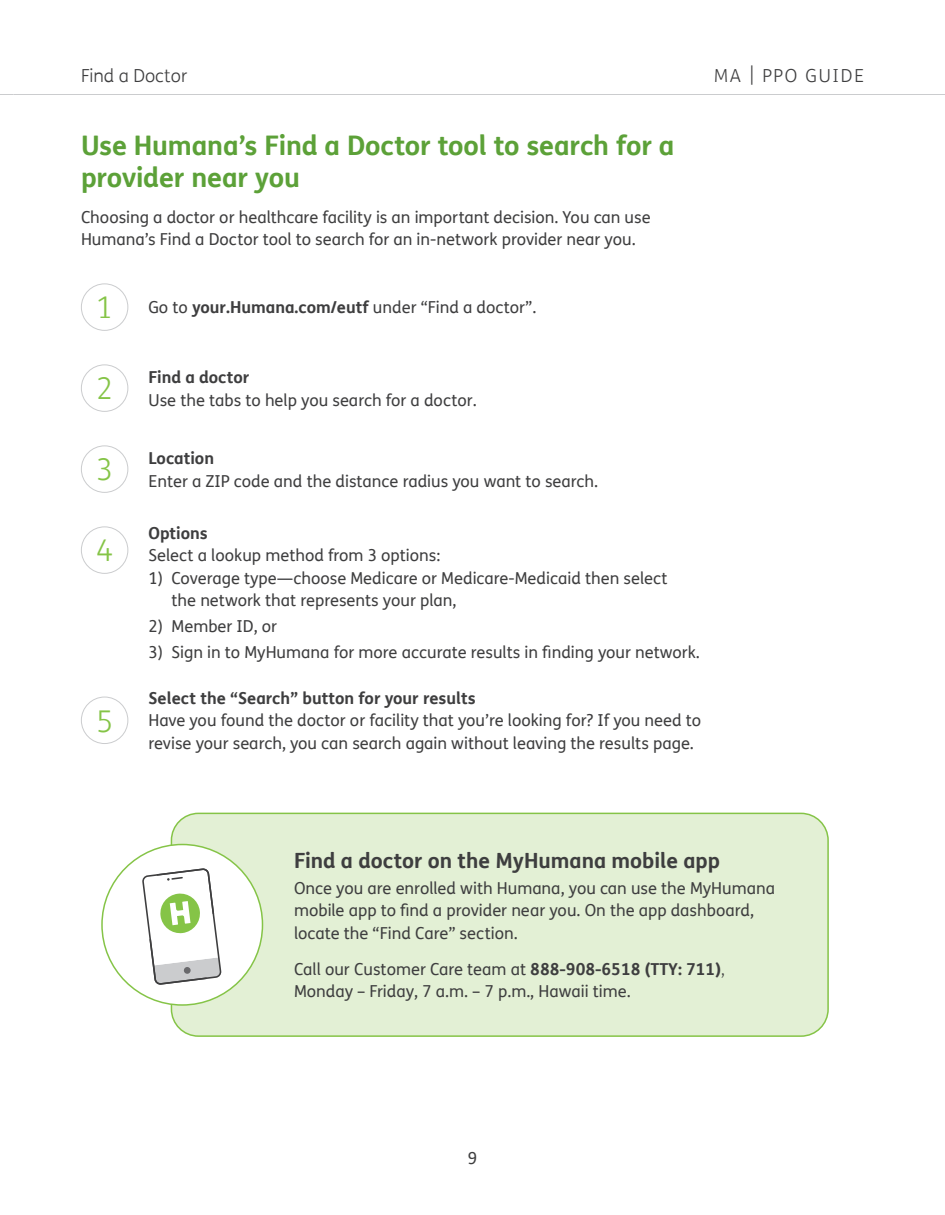
<style>
.page{position:relative;width:945px;height:1215px;background:#fff}
.page>*{position:absolute;margin:0;border:0;box-sizing:border-box;transform-origin:0 0}
.t1{font:300 30px "FS Humana";color:#85c447}
.t2{font:700 27px/31.5px "FS Humana";letter-spacing:-.005em;color:#5ca138}
.t3{font:700 21px "FS Humana";color:#3e3e3f}
.t4{font:300 18px "FS Humana";color:#3e3e3f}
.t5{font:300 18px "FS Humana";letter-spacing:.1em;color:#3e3e3f}
.t6{font:16.5px/22.5px "FS Humana";color:#3e3e3f}
.t7{font:700 16.5px "FS Humana";color:#3e3e3f}
.s1{font-weight:300;font-size:30px;color:#85c447}
.s2{font-weight:700}
.s3{font-weight:300}
</style>
<div class="page">
<svg style="left:0;top:94px;width:14px;height:1px"></svg>
<hr style="left:14px;top:94px;width:931px;height:1px;background:#cbccce">
<div style="left:171px;top:813px;width:657px;height:223px;background:#e3f0d5;border-radius:27px"></div>
<div style="left:171px;top:813px;width:658px;height:224px;border:2px solid #85c447;border-radius:27px"></div>
<div style="left:81px;top:284px;width:47px;height:47px;border:1px solid #cbccce;border-radius:50%"></div>
<div style="left:81px;top:364px;width:47px;height:48px;border:1px solid #cbccce;border-radius:50%"></div>
<div style="left:81px;top:446px;width:47px;height:47px;border:1px solid #cbccce;border-radius:50%"></div>
<div style="left:81px;top:526px;width:47px;height:48px;border:1px solid #cbccce;border-radius:50%"></div>
<div style="left:81px;top:697px;width:47px;height:47px;border:1px solid #cbccce;border-radius:50%"></div>
<div style="left:102px;top:844px;width:160px;height:161px;background:#fff;border-radius:50%"></div>
<svg style="left:142px;top:868px;width:80px;height:117px"></svg>
<p class="t4" style="left:81px;top:64px;width:108px">Find a Doctor</p>
<p class="t5" style="left:714px;top:64px;width:151px">MA | PPO GUIDE</p>
<h2 class="t2" style="left:81px;top:129px;width:595px">Use Humana’s Find a Doctor tool to search for a provider near you</h2>
<p class="t6" style="left:81px;top:205px;width:571px">Choosing a doctor or healthcare facility is an important decision. You can use<br>Humana’s Find a Doctor tool to search for an in-network provider near you.</p>
<p class="t6" style="left:96px;top:296px;width:442px"><span class="s1">1</span> Go to <span class="s2">your.Humana.com/eutf</span> under “Find a doctor”.</p>
<h1 class="t1" style="left:96px;top:368px;width:19px">2</h1>
<h1 class="t1" style="left:96px;top:449px;width:19px">3</h1>
<h1 class="t1" style="left:96px;top:530px;width:19px">4</h1>
<h1 class="t1" style="left:96px;top:701px;width:19px">5</h1>
<p class="t7" style="left:148px;top:364px;width:102px">Find a doctor</p>
<p class="t6" style="left:148px;top:388px;width:330px">Use the tabs to help you search for a doctor.</p>
<p class="t7" style="left:148px;top:445px;width:67px">Location</p>
<p class="t6" style="left:148px;top:469px;width:451px">Enter a ZIP code and the distance radius you want to search.</p>
<p class="t7" style="left:148px;top:520px;width:61px">Options</p>
<p class="t6" style="left:148px;top:544px;width:294px">Select a lookup method from 3 options:</p>
<p class="t6" style="left:172px;top:567px;width:498px;text-indent:-23px">1) Coverage type—choose Medicare or Medicare-Medicaid then select the network that represents your plan,</p>
<p class="t6" style="left:148px;top:615px;width:130px">2) Member ID, or</p>
<p class="t6" style="left:148px;top:641px;width:553px">3) Sign in to MyHumana for more accurate results in finding your network.</p>
<p class="t7" style="left:148px;top:685px;width:329px">Select the “Search” button for your results</p>
<p class="t6" style="left:148px;top:709px;width:554px">Have you found the doctor or facility that you’re looking for? If you need to revise your search, you can search again without leaving the results page.</p>
<p class="t3" style="left:294px;top:844px;width:427px">Find a doctor on the MyHumana mobile app</p>
<p class="t6" style="left:294px;top:876px;width:483px">Once you are enrolled with Humana, you can use the MyHumana mobile app to find a provider near you. On the app dashboard, locate the “Find Care” section.</p>
<p class="t6" style="left:294px;top:957px;width:433px">Call our Customer Care team at <span class="s2">888-908-6518 (TTY: 711)</span><span class="s3">,<br></span>Monday – Friday, 7 a.m. – 7 p.m., Hawaii time.</p>
<p class="t6" style="left:468px;top:1146px;width:11px">9</p>
</div>
